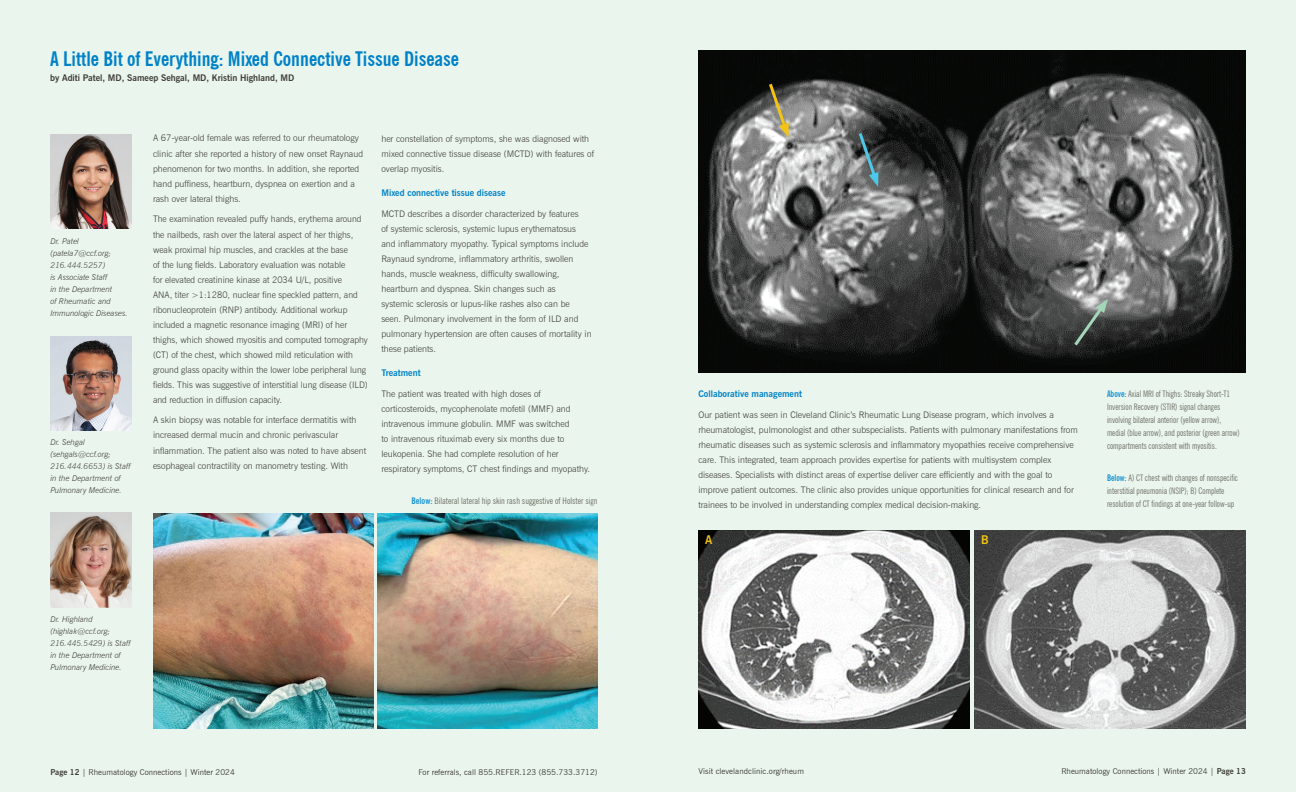
<style>
.page{position:relative;width:1296px;height:792px;background:#e9f5ed}
.page>*{position:absolute;margin:0;border:0;box-sizing:border-box;transform-origin:0 0}
.t1{font:700 condensed 20px "News Gothic BT";color:#0082c8}
.t2{font:700 11.9px "News Gothic BT";color:#f1c415}
.t3{font:300 9px/15px "News Gothic BT";color:#3f3d36}
.t4{font:condensed 9px/13px "News Gothic BT";color:#737269;scale:.93 1}
.t5{font:700 9px "News Gothic BT";color:#0082c8}
.t6{font:condensed 9px "News Gothic BT";color:#737269}
.t7{font:700 9px "News Gothic BT";color:#3f3d36}
.t8{font:italic 300 8px/12px "News Gothic BT";color:#3f3d36}
.t9{font:8px "News Gothic BT";letter-spacing:.005em;color:#3f3d36}
.s1{font-weight:700;color:#1e96d2}
.s2{font-weight:700}
</style>
<div class="page">
<img style="left:50px;top:336px;width:81px;height:94px">
<img style="left:50px;top:513px;width:81px;height:94px">
<img style="left:50px;top:135px;width:81px;height:94px">
<img style="left:153px;top:513px;width:221px;height:216px">
<img style="left:377px;top:513px;width:221px;height:216px">
<img style="left:698px;top:50px;width:548px;height:322px">
<svg style="left:767px;top:80px;width:23px;height:58px"></svg>
<svg style="left:856px;top:130px;width:23px;height:57px"></svg>
<svg style="left:1071px;top:299px;width:37px;height:50px;background:#545a57"></svg>
<img style="left:698px;top:531px;width:271px;height:198px">
<img style="left:975px;top:531px;width:271px;height:198px">
<h1 class="t1" style="left:50px;top:47px;width:410px">A Little Bit of Everything: Mixed Connective Tissue Disease</h1>
<p class="t7" style="left:50px;top:72px;width:246px">by Aditi Patel, MD, Sameep Sehgal, MD, Kristin Highland, MD</p>
<p class="t8" style="left:50px;top:236px;width:79px">Dr. Patel (patela7@ccf.org;<br>216.444.5257)<br>is Associate Staff<br>in the Department<br>of Rheumatic and<br>Immunologic Diseases.</p>
<p class="t8" style="left:50px;top:436px;width:82px">Dr. Sehgal (sehgals@ccf.org;<br>216.444.6653) is Staff in the Department of<br>Pulmonary Medicine.</p>
<p class="t3" style="left:153px;top:131px;width:212px">A 67-year-old female was referred to our rheumatology clinic after she reported a history of new onset Raynaud phenomenon for two months. In addition, she reported hand puffiness, heartburn, dyspnea on exertion and a rash over lateral thighs.</p>
<p class="t3" style="left:153px;top:212px;width:216px">The examination revealed puffy hands, erythema around the nailbeds, rash over the lateral aspect of her thighs, weak proximal hip muscles, and crackles at the base<br>of the lung fields. Laboratory evaluation was notable<br>for elevated creatinine kinase at 2034 U/L, positive<br>ANA, titer &gt;1:1280, nuclear fine speckled pattern, and ribonucleoprotein (RNP) antibody. Additional workup included a magnetic resonance imaging (MRI) of her thighs, which showed myositis and computed tomography (CT) of the chest, which showed mild reticulation with ground glass opacity within the lower lobe peripheral lung fields. This was suggestive of interstitial lung disease (ILD) and reduction in diffusion capacity.</p>
<p class="t3" style="left:153px;top:413px;width:215px">A skin biopsy was notable for interface dermatitis with increased dermal mucin and chronic perivascular inflammation. The patient also was noted to have absent esophageal contractility on manometry testing. With</p>
<p class="t3" style="left:381px;top:131px;width:214px">her constellation of symptoms, she was diagnosed with mixed connective tissue disease (MCTD) with features of overlap myositis.</p>
<p class="t5" style="left:381px;top:187px;width:126px">Mixed connective tissue disease</p>
<p class="t3" style="left:381px;top:206px;width:212px">MCTD describes a disorder characterized by features<br>of systemic sclerosis, systemic lupus erythematosus and inflammatory myopathy. Typical symptoms include Raynaud syndrome, inflammatory arthritis, swollen hands, muscle weakness, difficulty swallowing, heartburn and dyspnea. Skin changes such as<br>systemic sclerosis or lupus-like rashes also can be seen. Pulmonary involvement in the form of ILD and pulmonary hypertension are often causes of mortality in these patients.</p>
<p class="t5" style="left:381px;top:367px;width:41px">Treatment</p>
<p class="t3" style="left:381px;top:386px;width:210px">The patient was treated with high doses of corticosteroids, mycophenolate mofetil (MMF) and intravenous immune globulin. MMF was switched<br>to intravenous rituximab every six months due to leukopenia. She had complete resolution of her respiratory symptoms, CT chest findings and myopathy.</p>
<p class="t5" style="left:698px;top:389px;width:105px">Collaborative management</p>
<p class="t3" style="left:698px;top:408px;width:381px">Our patient was seen in Cleveland Clinic’s Rheumatic Lung Disease program, which involves a rheumatologist, pulmonologist and other subspecialists. Patients with pulmonary manifestations from rheumatic diseases such as systemic sclerosis and inflammatory myopathies receive comprehensive care. This integrated, team approach provides expertise for patients with multisystem complex diseases. Specialists with distinct areas of expertise deliver care efficiently and with the goal to improve patient outcomes. The clinic also provides unique opportunities for clinical research and for trainees to be involved in understanding complex medical decision-making.</p>
<p class="t6" style="left:412px;top:496px;width:188px"><span class="s1">Below:</span> Bilateral lateral hip skin rash suggestive of Holster sign</p>
<h2 class="t2" style="left:705px;top:533px;width:9px">A</h2>
<h2 class="t2" style="left:981px;top:533px;width:9px">B</h2>
<p class="t8" style="left:50px;top:613px;width:82px">Dr. Highland (highlak@ccf.org;<br>216.445.5429) is Staff in the Department of<br>Pulmonary Medicine.</p>
<p class="t4" style="left:1107px;top:388px;width:144px"><span class="s1">Above:</span> Axial MRI of Thighs: Streaky Short-T1<br>Inversion Recovery (STIR) signal changes involving bilateral anterior (yellow arrow), medial (blue arrow), and posterior (green arrow) compartments consistent with myositis.</p>
<p class="t4" style="left:1107px;top:472px;width:142px"><span class="s1">Below:</span> A) CT chest with changes of nonspecific interstitial pneumonia (NSIP); B) Complete resolution of CT findings at one-year follow-up</p>
<p class="t9" style="left:50px;top:768px;width:186px"><span class="s2">Page 12</span> | Rheumatology Connections | Winter 2024</p>
<p class="t9" style="left:419px;top:767px;width:181px">For referrals, call 855.REFER.123 (855.733.3712)</p>
<p class="t9" style="left:698px;top:766px;width:107px">Visit clevelandclinic.org/rheum</p>
<p class="t9" style="left:1061px;top:766px;width:186px">Rheumatology Connections | Winter 2024 | <span class="s2">Page 13</span></p>
</div>
